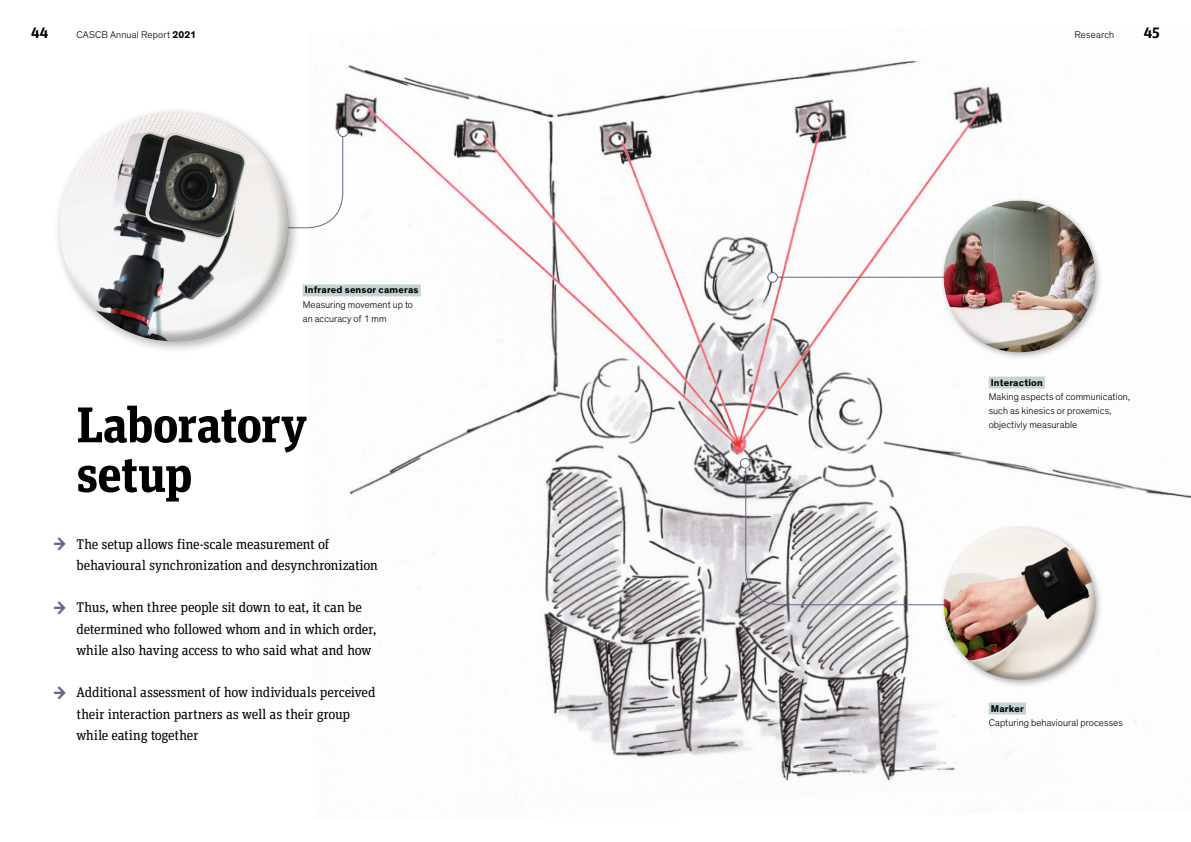
<style>
.page{position:relative;width:1191px;height:842px;background:#fff}
.page>*{position:absolute;margin:0;border:0;box-sizing:border-box;transform-origin:0 0}
.t1{font:700 50px/49.6px "Unit Slab Pro";letter-spacing:-.02em;color:#000}
.t2{font:italic 700 18px "Unit Slab Pro";color:#636685}
.t3{font:700 15px "Unit Slab Pro";color:#000}
.t4{font:14px/21.3px "Unit Slab Pro";letter-spacing:-.02em;color:#000}
.t5{font:300 10px/14.2px "Theinhardt";letter-spacing:.005em;color:#000}
.t6{font:700 10px "Theinhardt";letter-spacing:.015em;color:#000}
.s1{font-weight:700}
</style>
<div class="page">
<img style="left:306px;top:61px;width:885px;height:736px">
<div style="left:988px;top:702px;width:38px;height:12px;background:#c4d4d5"></div>
<div style="left:988px;top:377px;width:57px;height:12px;background:#c4d4d5"></div>
<svg style="left:744px;top:467px;width:231px;height:139px"></svg>
<div style="left:740px;top:458px;width:10px;height:10px;background:#fff;border-radius:50%"></div>
<div style="left:740px;top:458px;width:10px;height:11px;border:1px solid #636685;border-radius:50%"></div>
<hr style="left:777px;top:277px;width:214px;height:1px;background:#636685">
<div style="left:768px;top:273px;width:9px;height:9px;background:#fff;border-radius:50%"></div>
<div style="left:767px;top:272px;width:11px;height:11px;border:1px solid #636685;border-radius:50%"></div>
<div style="left:939px;top:524px;width:164px;height:164px;background:#000;opacity:.3"></div>
<div style="left:943px;top:527px;width:147px;height:117px;background:#fff;opacity:.3"></div>
<div style="left:945px;top:551px;width:152px;height:130px;background:#000;opacity:.3"></div>
<div style="left:939px;top:196px;width:164px;height:164px;background:#000;opacity:.3"></div>
<div style="left:943px;top:199px;width:147px;height:118px;background:#fff;opacity:.3"></div>
<div style="left:945px;top:224px;width:152px;height:129px;background:#000;opacity:.3"></div>
<div style="left:303px;top:284px;width:118px;height:12px;background:#c4d4d5"></div>
<svg style="left:301px;top:136px;width:43px;height:93px"></svg>
<div style="left:338px;top:127px;width:10px;height:10px;background:#fff;border-radius:50%"></div>
<div style="left:338px;top:126px;width:10px;height:11px;border:1px solid #636685;border-radius:50%"></div>
<div style="left:53px;top:106px;width:248px;height:248px;background:#000;opacity:.3"></div>
<div style="left:59px;top:111px;width:222px;height:177px;background:#fff;opacity:.3"></div>
<div style="left:62px;top:148px;width:228px;height:194px;background:#000;opacity:.3"></div>
<p class="t3" style="left:31px;top:22px;width:19px">44</p>
<p class="t5" style="left:76px;top:28px;width:121px">CASCB Annual Report <span class="s1">2021</span></p>
<p class="t5" style="left:1074px;top:28px;width:41px">Research</p>
<p class="t3" style="left:1143px;top:22px;width:18px">45</p>
<p class="t6" style="left:305px;top:284px;width:115px">Infrared sensor cameras</p>
<p class="t5" style="left:303px;top:297px;width:112px">Measuring movement up to an accuracy of 1 mm</p>
<h1 class="t1" style="left:76px;top:397px;width:232px">Laboratory setup</h1>
<p class="t2" style="left:54px;top:531px;width:15px">→</p>
<p class="t2" style="left:54px;top:595px;width:15px">→</p>
<p class="t2" style="left:54px;top:680px;width:15px">→</p>
<p class="t4" style="left:77px;top:533px;width:303px">The setup allows fine-scale measurement of behavioural synchronization and desynchronization</p>
<p class="t4" style="left:77px;top:596px;width:302px">Thus, when three people sit down to eat, it can be determined who followed whom and in which order, while also having access to who said what and how</p>
<p class="t4" style="left:77px;top:681px;width:300px">Additional assessment of how individuals perceived their interaction partners as well as their group while eating together</p>
<p class="t6" style="left:990px;top:376px;width:54px">Interaction</p>
<p class="t5" style="left:988px;top:389px;width:143px">Making aspects of communication, such as kinesics or proxemics, objectivly measurable</p>
<p class="t6" style="left:990px;top:702px;width:35px">Marker</p>
<p class="t5" style="left:988px;top:715px;width:136px">Capturing behavioural processes</p>
</div>
